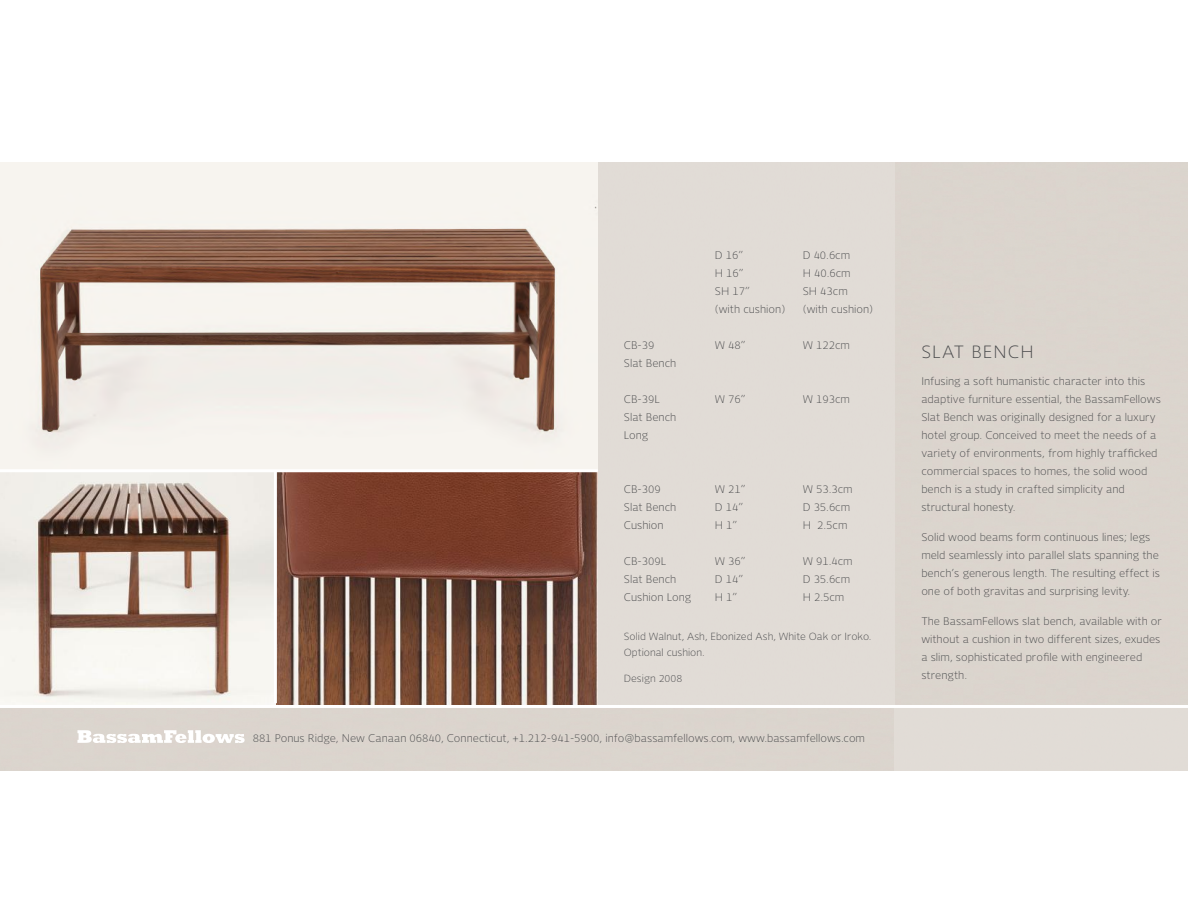
<style>
.page{position:relative;width:1188px;height:918px;background:#fff}
.page>*{position:absolute;margin:0;border:0;box-sizing:border-box;transform-origin:0 0}
.t1{font:300 18px "New Libris";letter-spacing:.06em;color:#464749}
.t2{font:300 11.25px/18px "New Libris";color:#464749}
.t3{font:300 10.5px/16.5px "New Libris";color:#464749}
</style>
<div class="page">
<div style="left:895px;top:708px;width:293px;height:63px;background:#e1dcd6"></div>
<img style="left:0;top:162px;width:895px;height:543px">
<svg style="left:78px;top:730px;width:167px;height:13px"></svg>
<hr style="left:274px;top:472px;width:3px;height:231px;background:#fff">
<hr style="left:0;top:469px;width:598px;height:3px;background:#fff">
<p class="t2" style="left:624px;top:336px;width:54px">CB-39<br>Slat Bench</p>
<p class="t2" style="left:624px;top:390px;width:54px">CB-39L<br>Slat Bench<br>Long</p>
<p class="t2" style="left:715px;top:246px;width:72px">D 16”<br>H 16”<br>SH 17”<br>(with cushion)</p>
<p class="t2" style="left:715px;top:336px;width:32px">W 48”</p>
<p class="t2" style="left:715px;top:390px;width:32px">W 76”</p>
<p class="t2" style="left:803px;top:246px;width:72px">D 40.6cm<br>H 40.6cm<br>SH 43cm (with cushion)</p>
<p class="t2" style="left:803px;top:336px;width:49px">W 122cm</p>
<p class="t2" style="left:803px;top:390px;width:49px">W 193cm</p>
<p class="t2" style="left:624px;top:480px;width:54px">CB-309<br>Slat Bench<br>Cushion</p>
<p class="t2" style="left:624px;top:552px;width:69px">CB-309L<br>Slat Bench<br>Cushion Long</p>
<p class="t2" style="left:715px;top:480px;width:32px">W 21”<br>D 14”<br>H 1”</p>
<p class="t2" style="left:715px;top:552px;width:32px">W 36”<br>D 14”<br>H 1”</p>
<p class="t3" style="left:624px;top:628px;width:249px">Solid Walnut, Ash, Ebonized Ash, White Oak or Iroko.<br>Optional cushion.</p>
<p class="t3" style="left:624px;top:670px;width:60px">Design 2008</p>
<p class="t2" style="left:803px;top:480px;width:51px">W 53.3cm<br>D 35.6cm<br>H 2.5cm</p>
<p class="t2" style="left:803px;top:552px;width:51px">W 91.4cm<br>D 35.6cm<br>H 2.5cm</p>
<p class="t2" style="left:253px;top:729px;width:614px">881 Ponus Ridge, New Canaan 06840, Connecticut, +1.212-941-5900, info@bassamfellows.com, www.bassamfellows.com</p>
<h1 class="t1" style="left:921px;top:342px;width:114px">SLAT BENCH</h1>
<p class="t2" style="left:921px;top:372px;width:241px">Infusing a soft humanistic character into this adaptive furniture essential, the BassamFellows Slat Bench was originally designed for a luxury hotel group. Conceived to meet the needs of a variety of environments, from highly trafficked commercial spaces to homes, the solid wood bench is a study in crafted simplicity and structural honesty.</p>
<p class="t2" style="left:921px;top:528px;width:240px">Solid wood beams form continuous lines; legs meld seamlessly into parallel slats spanning the bench’s generous length. The resulting effect is one of both gravitas and surprising levity.</p>
<p class="t2" style="left:921px;top:612px;width:242px">The BassamFellows slat bench, available with or without a cushion in two different sizes, exudes a slim, sophisticated profile with engineered strength.</p>
</div>
